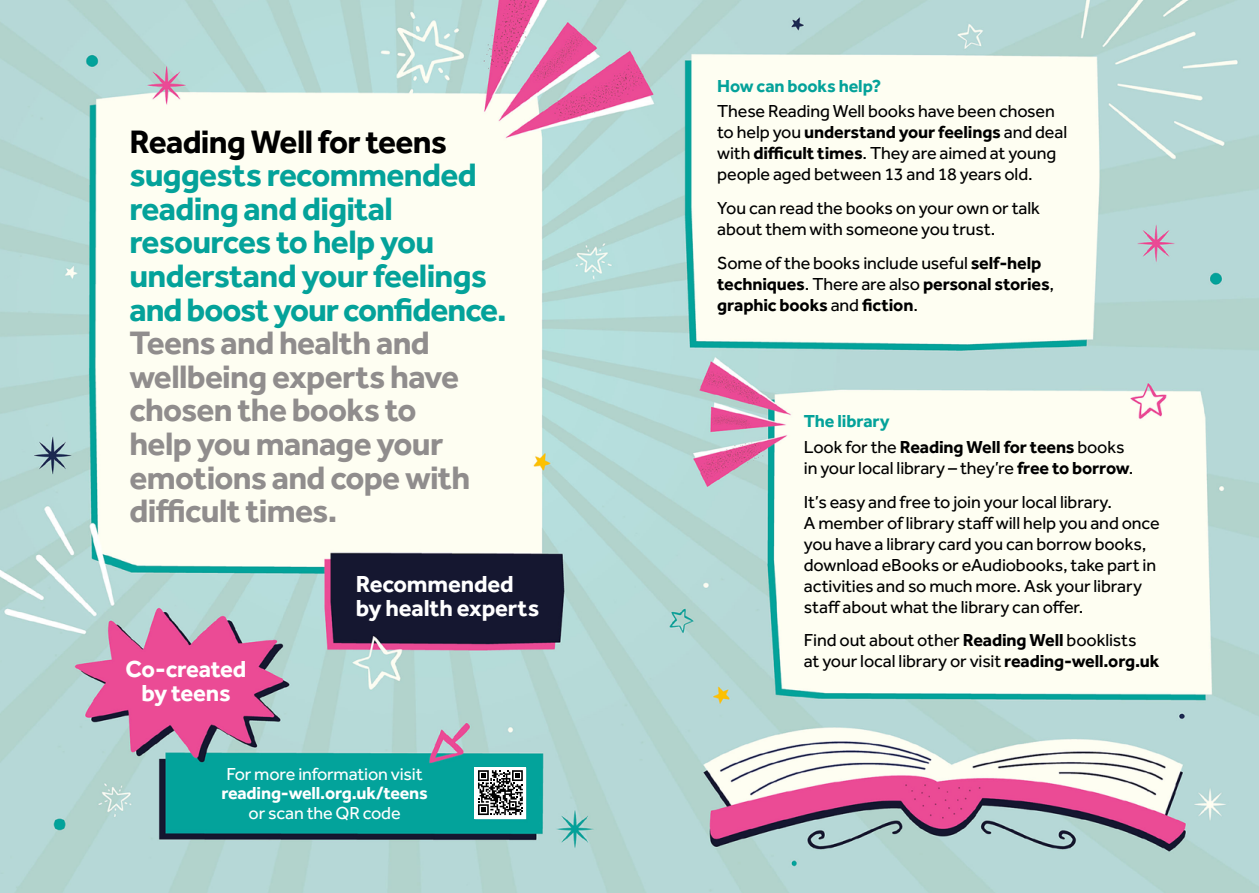
<style>
.page{position:relative;width:1259px;height:893px;background:#fff}
.page>*{position:absolute;margin:0;border:0;box-sizing:border-box;transform-origin:0 0}
.t1{font:700 33.6px/33.6px "Effra";letter-spacing:-.02em;color:#908d8d}
.t2{font:700 33.6px/33.6px "Effra";letter-spacing:-.02em;color:#04a29a}
.t3{font:700 33.6px "Effra";letter-spacing:-.02em;color:#000}
.t4{font:700 24px/24px "Effra";letter-spacing:-.01em;color:#fff}
.t5{font:18px/21px "Effra";letter-spacing:-.005em;color:#000}
.t6{font:700 18px/21px "Effra";letter-spacing:-.01em;color:#000}
.t7{font:18px "Effra";letter-spacing:-.01em;color:#fff}
.t8{font:700 18px "Effra";letter-spacing:-.01em;color:#fff}
.t9{font:700 18px "Effra";letter-spacing:-.005em;color:#04a29a}
.s1{font-weight:700}
.s2{font-weight:400}
.s3{color:#04a29a}
</style>
<div class="page">
<img style="left:0;top:0;width:1259px;height:893px">
<div style="left:475px;top:767px;width:51px;height:51px;background:#fff"></div>
<svg style="left:478px;top:770px;width:45px;height:45px"></svg>
<h1 class="t3" style="left:129px;top:121px;width:319px">Reading Well for teens</h1>
<h1 class="t2" style="left:129px;top:157px;width:379px">suggests recommended reading and digital resources to help you understand your feelings and boost your confidence.</h1>
<h1 class="t1" style="left:129px;top:325px;width:342px">Teens and health and wellbeing experts have chosen the books to help you manage your emotions and cope with difficult times.</h1>
<h2 class="t4" style="left:125px;top:656px;width:123px;text-align:center">Co-created by teens</h2>
<h2 class="t4" style="left:356px;top:571px;width:185px">Recommended by health experts</h2>
<p class="t7" style="left:227px;top:763px;width:198px">For more information visit</p>
<p class="t8" style="left:221px;top:782px;width:208px">reading-well.org.uk/teens</p>
<p class="t7" style="left:249px;top:802px;width:153px">or scan the QR code</p>
<p class="t9" style="left:717px;top:75px;width:165px">How can books help?</p>
<p class="t5" style="left:717px;top:100px;width:351px">These Reading Well books have been chosen to help you <span class="s1">understand your feelings</span> and deal with <span class="s1">difficult times</span>. They are aimed at young people aged between 13 and 18 years old.</p>
<p class="t5" style="left:717px;top:197px;width:324px">You can read the books on your own or talk about them with someone you trust.</p>
<p class="t6" style="left:717px;top:252px;width:338px"><span class="s2">Some of the books include useful</span> self-help techniques<span class="s2">. There are also</span> personal stories<span class="s2">, </span>graphic books <span class="s2">and</span> fiction<span class="s2">.</span></p>
<p class="t6" style="left:804px;top:408px;width:322px;line-height:25.2px"><span class="s3">The library<br></span><span class="s2">Look for the</span> Reading Well for teens <span class="s2">books</span></p>
<p class="t5" style="left:804px;top:451px;width:331px;line-height:33.8px">in your local library – they’re <span class="s1">free to borrow</span>.<br>It’s easy and free to join your local library.</p>
<p class="t5" style="left:804px;top:512px;width:357px">A member of library staff will help you and once you have a library card you can borrow books, download eBooks or eAudiobooks, take part in activities and so much more. Ask your library staff about what the library can offer.</p>
<p class="t5" style="left:804px;top:630px;width:357px">Find out about other <span class="s1">Reading Well</span> booklists<br>at your local library or visit <span class="s1">reading-well.org.uk</span></p>
</div>
